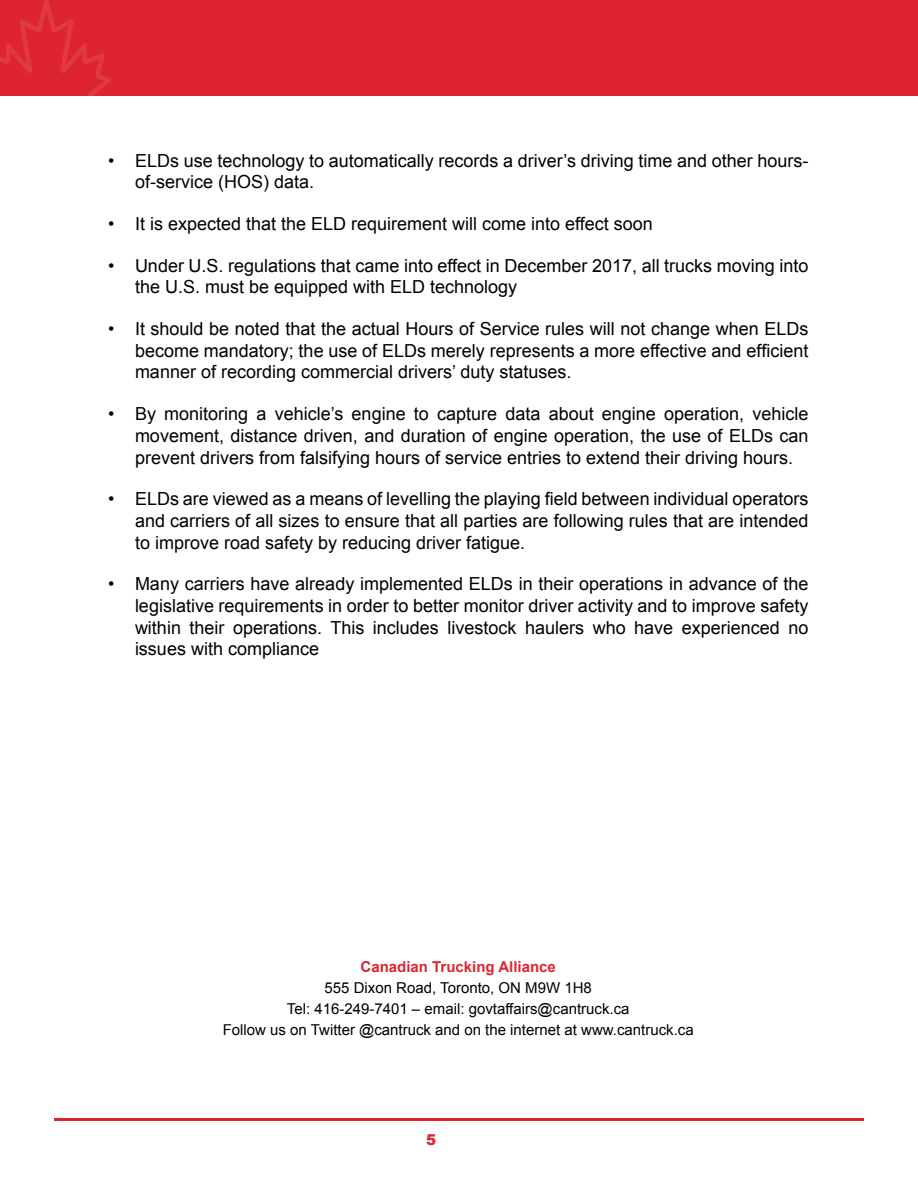
<style>
.page{position:relative;width:918px;height:1188px;background:#fff}
.page>*{position:absolute;margin:0;border:0;box-sizing:border-box;transform-origin:0 0}
.t1{font:18px/21.6px "Arial";color:#000;text-align:justify}
.t2{font:15px/21px "Arial";color:#000;text-align:center}
.t3{font:700 15px "Arial";color:#dc2731}
.t4{font:900 15px "Arial";color:#de2430}
</style>
<div class="page">
<div style="left:0;top:0;width:918px;height:95px;background:#de2430"></div>
<svg style="left:0;top:0;width:111px;height:96px"></svg>
<hr style="left:54px;top:1118px;width:810px;height:3px;background:#de2430">
<p class="t1" style="left:135px;top:150px;width:675px;text-indent:-27px">• ELDs use technology to automatically records a driver’s driving time and other hours&shy;of-service (HOS) data.</p>
<p class="t1" style="left:108px;top:213px;width:546px">• It is expected that the ELD requirement will come into effect soon</p>
<p class="t1" style="left:135px;top:255px;width:675px;text-indent:-27px">• Under U.S. regulations that came into effect in December 2017, all trucks moving into the U.S. must be equipped with ELD technology</p>
<p class="t1" style="left:135px;top:318px;width:675px;text-indent:-27px">• It should be noted that the actual Hours of Service rules will not change when ELDs become mandatory; the use of ELDs merely represents a more effective and efficient manner of recording commercial drivers’ duty statuses.</p>
<p class="t1" style="left:135px;top:403px;width:675px;text-indent:-27px">• By monitoring a vehicle’s engine to capture data about engine operation, vehicle movement, distance driven, and duration of engine operation, the use of ELDs can prevent drivers from falsifying hours of service entries to extend their driving hours.</p>
<p class="t1" style="left:135px;top:488px;width:675px;text-indent:-27px">• ELDs are viewed as a means of levelling the playing field between individual operators and carriers of all sizes to ensure that all parties are following rules that are intended to improve road safety by reducing driver fatigue.</p>
<p class="t1" style="left:135px;top:573px;width:675px;text-indent:-27px">• Many carriers have already implemented ELDs in their operations in advance of the legislative requirements in order to better monitor driver activity and to improve safety within their operations. This includes livestock haulers who have experienced no issues with compliance</p>
<p class="t3" style="left:361px;top:957px;width:197px">Canadian Trucking Alliance</p>
<p class="t2" style="left:223px;top:978px;width:473px">555 Dixon Road, Toronto, ON M9W 1H8<br>Tel: 416-249-7401 – email: govtaffairs@cantruck.ca<br>Follow us on Twitter @cantruck and on the internet at www.cantruck.ca</p>
<p class="t4" style="left:426px;top:1128px;width:12px">5</p>
</div>
